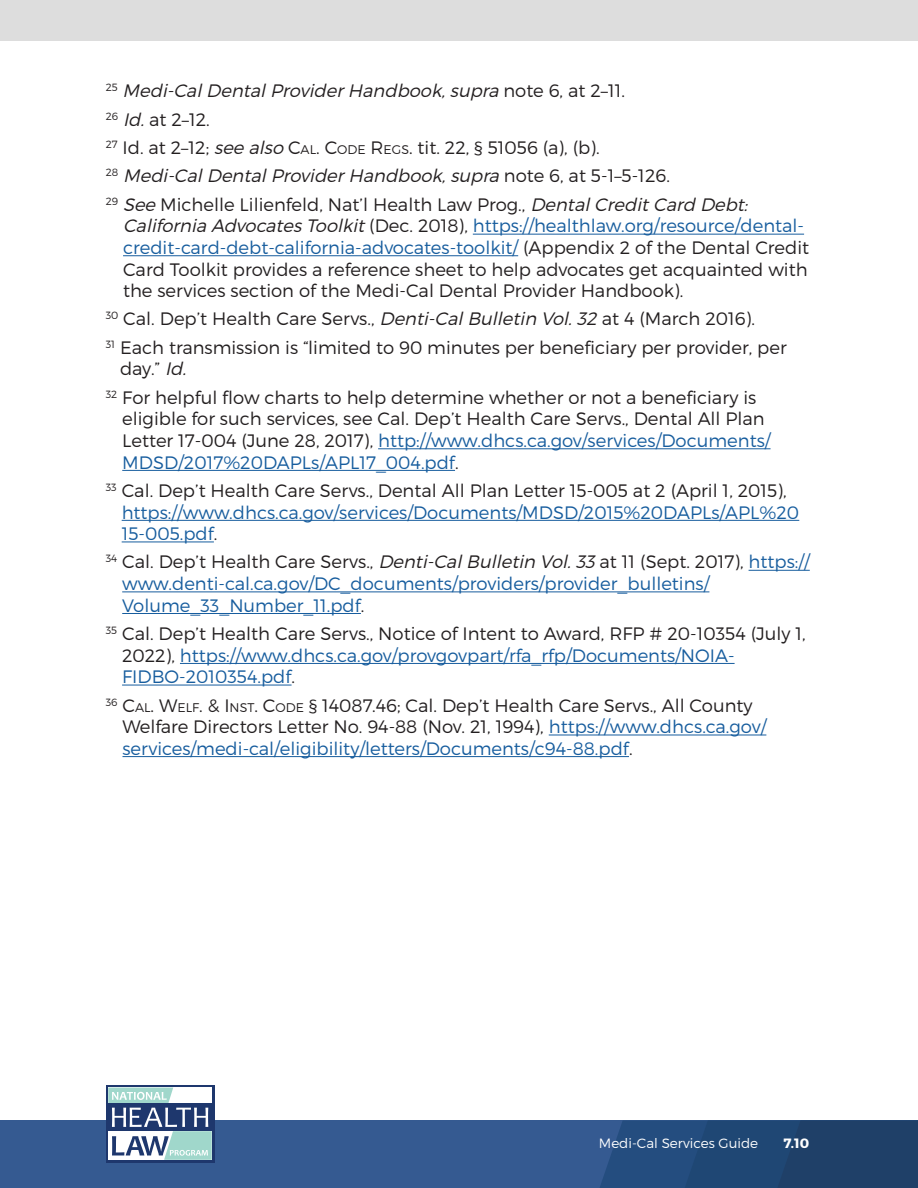
<style>
.page{position:relative;width:918px;height:1188px;background:#fff}
.page>*{position:absolute;margin:0;border:0;box-sizing:border-box;transform-origin:0 0}
.t1{font:300 18px/21.6px "Montserrat";color:#231f20}
.t2{font:300 18px/21.6px "Montserrat";color:#175d9e}
.t3{font:300 13.5px "Montserrat";color:#fff}
.t4{font:700 13.5px "Montserrat";color:#fff}
.s1{font-style:italic}
.s2{font-style:inherit}
.s3{font-size:12.6px}
.s4{color:#175d9e}
.s5{color:#231f20}
.s6{font-style:italic;color:#231f20}
</style>
<div class="page">
<div style="left:0;top:1120px;width:918px;height:68px;background:#355a91"></div>
<svg style="left:600px;top:1120px;width:318px;height:68px;background:#214673"></svg>
<svg style="left:106px;top:1085px;width:109px;height:78px"></svg>
<svg style="left:108px;top:1088px;width:104px;height:72px;background:#91a8ba"></svg>
<div style="left:0;top:0;width:918px;height:40px;background:#ddd"></div>
<hr style="left:473px;top:234px;width:331px;height:1px;background:#175d9e">
<hr style="left:123px;top:255px;width:395px;height:1px;background:#175d9e">
<hr style="left:378px;top:448px;width:393px;height:1px;background:#175d9e">
<hr style="left:122px;top:470px;width:333px;height:1px;background:#175d9e">
<hr style="left:122px;top:520px;width:677px;height:1px;background:#175d9e">
<hr style="left:122px;top:541px;width:92px;height:1px;background:#175d9e">
<hr style="left:749px;top:570px;width:61px;height:1px;background:#175d9e">
<hr style="left:122px;top:591px;width:587px;height:1px;background:#175d9e">
<hr style="left:122px;top:613px;width:239px;height:1px;background:#175d9e">
<hr style="left:180px;top:663px;width:555px;height:1px;background:#175d9e">
<hr style="left:122px;top:685px;width:170px;height:1px;background:#175d9e">
<hr style="left:549px;top:735px;width:217px;height:1px;background:#175d9e">
<hr style="left:122px;top:756px;width:507px;height:1px;background:#175d9e">
<p class="t1" style="left:106px;top:76px;width:648px;line-height:28.3px"><sup>2</sup> <sup>5</sup> <span class="s1">Medi-CalDentalProviderHandbook,supra</span> n o t e 6 , a t 2 –1 1 .<br><sup>26</sup> <span class="s1">Id.</span>at 2–12.<br><sup>27</sup> Id. at 2–12; <span class="s1">see also</span><span class="s2">C</span><span class="s3">AL</span><span class="s2">. C</span><span class="s3">ODE</span> <span class="s2">R</span><span class="s3">EGS</span><span class="s2">.</span> tit. 22, § 51056 (a), (b).<br><sup>2</sup> <sup>8</sup> <span class="s1">Medi-CalDentalProviderHandbook,supra</span> n o te 6 , a t 5 - 1 –5 - 1 2 6 .<br><sup>29</sup> <span class="s1">See</span> Michelle Lilienfeld, Nat’l Health Law Prog., <span class="s1">DentalCreditCard Debt:</span></p>
<p class="t1" style="left:123px;top:215px;width:688px"><span class="s1">California AdvocatesToolkit</span>(Dec. 2018), <span class="s4">https://healthlaw.org/resource/dental&shy;credit-card-debt-california-advocates-toolkit/</span> (Appendix 2 of the Dental Credit Card Toolkit provides a reference sheet to help advocates get acquainted with the services section of the Medi-Cal Dental Provider Handbook).</p>
<p class="t1" style="left:106px;top:305px;width:683px;line-height:28.3px"><sup>30</sup> Cal. Dep’t Health Care Servs., <span class="s1">Denti-CalBulletin Vol.32</span> at 4 (March 2016).<br><sup>31</sup> Each transmission is “limited to 90 minutes per beneficiary per provider, per</p>
<p class="t1" style="left:106px;top:355px;width:652px;line-height:28.3px;text-indent:14px">day.” <span class="s1">Id.<br></span><sup>32</sup> For helpful flow charts to help determine whether or not a beneficiary is</p>
<p class="t1" style="left:122px;top:408px;width:650px">eligible for such services, see Cal. Dep’t Health Care Servs., Dental All Plan<br>Letter 17-004 (June 28, 2017), <span class="s4">http://www.dhcs.ca.gov/services/Documents/<br>MDSD/2017%20DAPLs/APL17_004.pdf</span>.</p>
<p class="t2" style="left:122px;top:479px;width:679px;text-indent:-16px"><sup>33</sup> <span class="s5">Cal. Dep’t Health Care Servs., Dental All Plan Letter 15-005 at 2 (April 1, 2015), </span>https://www.dhcs.ca.gov/services/Documents/MDSD/2015%20DAPLs/APL%20<br>15-005.pdf<span class="s5">.</span></p>
<p class="t2" style="left:122px;top:551px;width:689px;text-indent:-17px"><sup>34</sup> <span class="s5">Cal. Dep’t Health Care Servs.,</span> <span class="s6">Denti-CalBulletin Vol.33</span> <span class="s5">at 11 (Sept. 2017),</span> https:// www.denti-cal.ca.gov/DC_documents/providers/provider_bulletins/<br>Volume_33_Number_11.pdf<span class="s5">.</span></p>
<p class="t2" style="left:122px;top:623px;width:685px;text-indent:-16px"><sup>35</sup> <span class="s5">Cal. Dep’t Health Care Servs., Notice of Intent to Award, RFP # 20-10354 (July 1,<br>2022),</span> https://www.dhcs.ca.gov/provgovpart/rfa_rfp/Documents/NOIA-<br>FIDBO-2010354.pdf<span class="s5">.</span></p>
<p class="t1" style="left:122px;top:694px;width:645px;text-indent:-17px"><sup>36</sup> <span class="s2">C</span><span class="s3">AL</span><span class="s2">. W</span><span class="s3">ELF</span><span class="s2">. &amp; I</span><span class="s3">NST</span><span class="s2">. C</span><span class="s3">ODE</span> § 14087.46; Cal. Dep’t Health Care Servs., All County<br>Welfare Directors Letter No. 94-88 (Nov. 21, 1994), <span class="s4">https://www.dhcs.ca.gov/ services/medi-cal/eligibility/letters/Documents/c94-88.pdf</span>.</p>
<p class="t3" style="left:599px;top:1135px;width:161px">Medi-Cal Services Guide</p>
<p class="t4" style="left:783px;top:1135px;width:27px">7.10</p>
</div>
